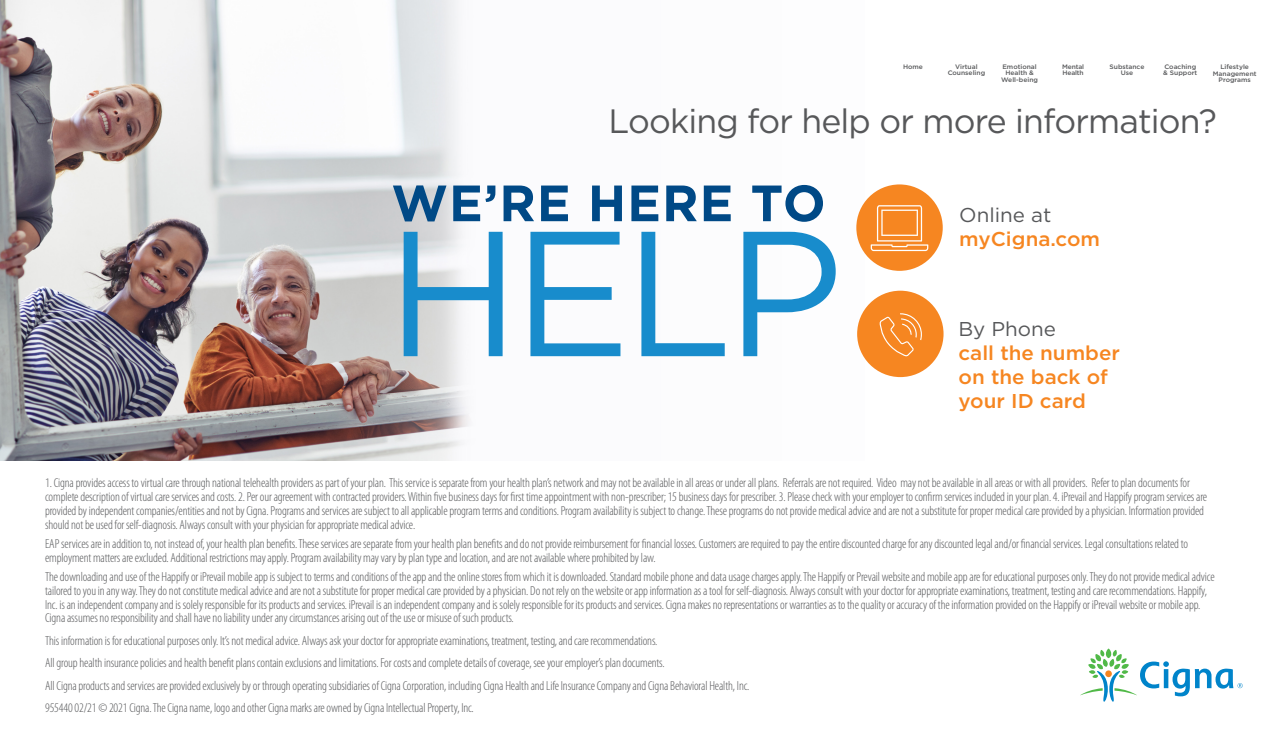
<style>
.page{position:relative;width:1280px;height:750px;background:#fff}
.page>*{position:absolute;margin:0;border:0;box-sizing:border-box;transform-origin:0 0}
.t1{font:177.75px "Gotham";color:#188ccc}
.t2{font:700 51px "Gotham";letter-spacing:.02em;color:#004986}
.t3{font:33.75px "Gotham";letter-spacing:-.025em;color:#57585a}
.t4{font:500 20px/24px "Gotham";color:#f68621}
.t5{font:300 condensed 13.12px/13.8px "Myriad Pro";letter-spacing:-.01em;color:#57585a}
.t6{font:300 condensed 13.12px/13.8px "Myriad Pro";letter-spacing:-.01em;color:#58595b}
.t7{font:500 6.5px/6.5px "Gotham";color:#58595b;text-align:center;scale:1.04 1}
.t8{font:500 6.5px/6.5px "Gotham";letter-spacing:-.025em;color:#58595b;scale:1.04 1}
.s1{font-weight:400;color:#57585a}
.s2{color:#57585a}
</style>
<div class="page">
<img style="left:0;top:0;width:470px;height:461px">
<div style="left:857px;top:291px;width:87px;height:86px;background:#f68621;border-radius:50%"></div>
<svg style="left:880px;top:313px;width:42px;height:43px"></svg>
<div style="left:856px;top:184px;width:87px;height:87px;background:#f68621;border-radius:50%"></div>
<svg style="left:871px;top:205px;width:57px;height:46px"></svg>
<svg style="left:1080px;top:649px;width:163px;height:53px"></svg>
<p class="t7" style="left:903px;top:63px;width:21px">Home</p>
<p class="t8" style="left:1062px;top:63px;width:22px">Mental<br>Health</p>
<p class="t7" style="left:1110px;top:63px;width:35px">Substance<br>Use</p>
<p class="t7" style="left:1163px;top:63px;width:34px;text-align:left">Coaching &amp; Support</p>
<p class="t7" style="left:948px;top:63px;width:38px">Virtual<br>Counseling</p>
<p class="t7" style="left:1001px;top:63px;width:37px">Emotional<br>Health &amp;<br>Well-being</p>
<p class="t7" style="left:1213px;top:64px;width:44px">Lifestyle<br>Management<br>Programs</p>
<p class="t3" style="left:608px;top:99px;width:610px">Looking for help or more information?</p>
<p class="t2" style="left:391px;top:169px;width:436px">WE’RE HERE TO</p>
<p class="t1" style="left:386px;top:180px;width:459px">HELP</p>
<p class="t4" style="left:959px;top:203px;width:142px"><span class="s1">Online at </span>myCigna.com</p>
<p class="t4" style="left:959px;top:317px;width:163px"><span class="s1">By Phone<br></span>call the number on the back of your ID card</p>
<p class="t6" style="left:45px;top:476px;width:1164px">1. Cigna provides access to virtual care through national telehealth providers as part of your plan. This service is separate from your health plan’s network and may not be available in all areas or under all plans. Referrals are not required. Video may not be available in all areas or with all providers. Refer to plan documents for complete description of virtual care services and costs. 2. Per our agreement with contracted providers. Within five business days for first time appointment with non-prescriber; 15 business days for prescriber. 3. Please check with your employer to confirm services included in your plan. <span class="s2">4. iPrevail and Happify program services are provided by independent companies/entities and not by Cigna. Programs and services are subject to all applicable program terms and conditions. Program availability is subject to change. These programs do not provide medical advice and are not a substitute for proper medical care provided by a physician. Information provided should not be used for self-diagnosis. Always consult with your physician for appropriate medical advice.</span></p>
<p class="t5" style="left:45px;top:537px;width:1145px">EAP services are in addition to, not instead of, your health plan benefits. These services are separate from your health plan benefits and do not provide reimbursement for financial losses. Customers are required to pay the entire discounted charge for any discounted legal and/or financial services. Legal consultations related to employment matters are excluded. Additional restrictions may apply. Program availability may vary by plan type and location, and are not available where prohibited by law.</p>
<p class="t5" style="left:45px;top:570px;width:1171px">The downloading and use of the Happify or iPrevail mobile app is subject to terms and conditions of the app and the online stores from which it is downloaded. Standard mobile phone and data usage charges apply. The Happify or Prevail website and mobile app are for educational purposes only. They do not provide medical advice tailored to you in any way. They do not constitute medical advice and are not a substitute for proper medical care provided by a physician. Do not rely on the website or app information as a tool for self-diagnosis. Always consult with your doctor for appropriate examinations, treatment, testing and care recommendations. Happify, Inc. is an independent company and is solely responsible for its products and services. iPrevail is an independent company and is solely responsible for its products and services. Cigna makes no representations or warranties as to the quality or accuracy of the information provided on the Happify or iPrevail website or mobile app.<br>Cigna assumes no responsibility and shall have no liability under any circumstances arising out of the use or misuse of such products.</p>
<p class="t5" style="left:45px;top:634px;width:614px">This information is for educational purposes only. It’s not medical advice. Always ask your doctor for appropriate examinations, treatment, testing, and care recommendations.</p>
<p class="t5" style="left:45px;top:656px;width:621px">All group health insurance policies and health benefit plans contain exclusions and limitations. For costs and complete details of coverage, see your employer’s plan documents.</p>
<p class="t5" style="left:45px;top:679px;width:706px">All Cigna products and services are provided exclusively by or through operating subsidiaries of Cigna Corporation, including Cigna Health and Life Insurance Company and Cigna Behavioral Health, Inc.</p>
<p class="t5" style="left:45px;top:701px;width:430px">955440 02/21 © 2021 Cigna. The Cigna name, logo and other Cigna marks are owned by Cigna Intellectual Property, Inc.</p>
</div>
